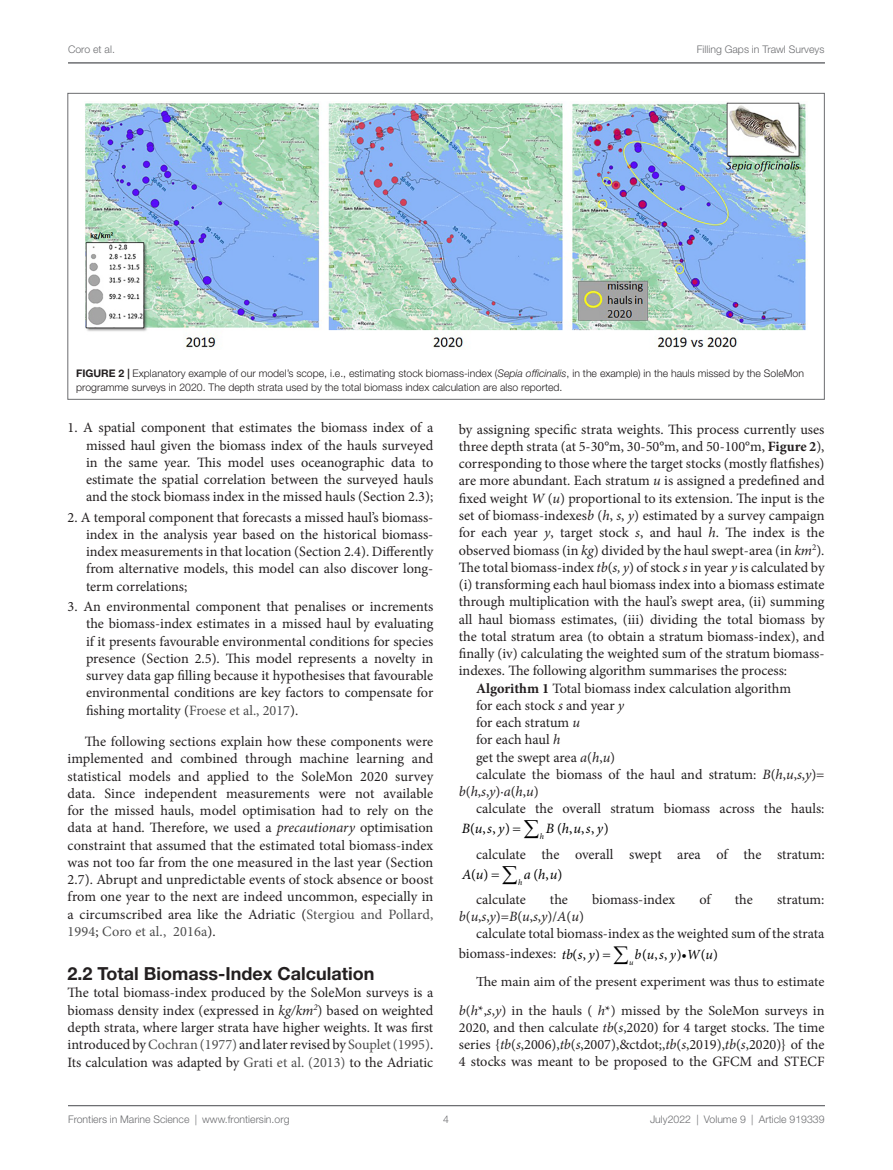
<style>
.page{position:relative;width:893px;height:1170px;background:#fff}
.page>*{position:absolute;margin:0;border:0;box-sizing:border-box;transform-origin:0 0}
.SecHeadB{font:700 18px "Helvetica Neue LT Std";color:#231f20}
.ParaIndent{font:14.4px "Minion Pro";color:#231f20}
.ParaIndent-2{font:14.25px/17.2px "Minion Pro";color:#231f20;text-align:justify}
.Para{font:14.25px/17.2px "Minion Pro";color:#231f20;text-align:justify}
.LNL{font:14.25px/17.2px "Minion Pro";color:#231f20;text-align:justify}
.LNF{font:14.25px/17.2px "Minion Pro";letter-spacing:-.005em;color:#231f20;text-align:justify}
.LN{font:14.25px/17.2px "Minion Pro";color:#231f20;text-align:justify}
.t1{font:14.25px "Minion Pro";color:#000}
.t2{font:italic 14.25px "Minion Pro";letter-spacing:.345em;color:#000}
.t3{font:13.95px "Minion Pro";color:#000}
.t4{font:italic 13.95px "Minion Pro";letter-spacing:.39em;color:#000}
.ParaIndent-3{font:13.8px/28.5px "Minion Pro";color:#231f20;text-align:right}
.FigCaption{font:300 10.5px/14.2px "Helvetica Neue LT Std";color:#231f20}
.t5{font:300 10.5px "Helvetica Neue LT Std";color:#6c6d70}
.t6{font:italic 8.25px "Minion Pro";color:#000}
.t7{font:italic 8.1px "Minion Pro";color:#000}
.s1{font-weight:700}
.s2{font-style:italic}
.s3{color:#4d4d4d}
.s4{font-size:13.8px}
.s5{font-style:italic;font-size:13.8px}
</style>
<div class="page">
<hr style="left:68px;top:63px;width:757px;height:1px;background:#6c6d70">
<hr style="left:68px;top:1105px;width:757px;height:1px;background:#6c6d70">
<img style="left:85px;top:102px;width:721px;height:247px">
<p class="t5" style="left:68px;top:43px;width:48px">Coro et al.</p>
<p class="t5" style="left:697px;top:43px;width:129px">Filling Gaps in Trawl Surveys</p>
<p class="FigCaption" style="left:76px;top:365px;width:729px"><span class="s1">FIGURE 2 |</span> Explanatory example of our model’s scope, i.e., estimating stock biomass-index (<span class="s2">Sepia officinalis</span>, in the example) in the hauls missed by the SoleMon programme surveys in 2020. The depth strata used by the total biomass index calculation are also reported.</p>
<p class="LNF" style="left:86px;top:419px;width:349px;text-indent:-18px">1. A spatial component that estimates the biomass index of a missed haul given the biomass index of the hauls surveyed in the same year. This model uses oceanographic data to estimate the spatial correlation between the surveyed hauls and the stock biomass index in the missed hauls (Section 2.3);</p>
<p class="LN" style="left:86px;top:508px;width:349px;text-indent:-18px">2. A temporal component that forecasts a missed haul’s biomass&shy;index in the analysis year based on the historical biomass&shy;index measurements in that location (Section 2.4). Differently from alternative models, this model can also discover long&shy;term correlations;</p>
<p class="LNL" style="left:86px;top:598px;width:349px;text-indent:-18px">3. An environmental component that penalises or increments the biomass-index estimates in a missed haul by evaluating if it presents favourable environmental conditions for species presence (Section 2.5). This model represents a novelty in survey data gap filling because it hypothesises that favourable environmental conditions are key factors to compensate for fishing mortality (<span class="s3">Froese et al., 2017</span>).</p>
<p class="ParaIndent-2" style="left:68px;top:733px;width:367px;text-indent:17px">The following sections explain how these components were implemented and combined through machine learning and statistical models and applied to the SoleMon 2020 survey data. Since independent measurements were not available for the missed hauls, model optimisation had to rely on the data at hand. Therefore, we used a <span class="s2">precautionary</span> optimisation constraint that assumed that the estimated total biomass-index was not too far from the one measured in the last year (Section 2.7). Abrupt and unpredictable events of stock absence or boost from one year to the next are indeed uncommon, especially in a circumscribed area like the Adriatic (<span class="s3">Stergiou and Pollard, 1994</span>; <span class="s3">Coro et al., 2016a</span>).</p>
<p class="SecHeadB" style="left:68px;top:962px;width:308px">2.2 Total Biomass-Index Calculation</p>
<p class="Para" style="left:68px;top:984px;width:367px">The total biomass-index produced by the SoleMon surveys is a biomass density index (expressed in <span class="s2">kg/km</span><sup>2</sup>) based on weighted depth strata, where larger strata have higher weights. It was first introduced by <span class="s3">Cochran (1977)</span> and later revised by <span class="s3">Souplet (1995)</span>.<br>Its calculation was adapted by <span class="s3">Grati et al. (2013)</span> to the Adriatic</p>
<p class="Para" style="left:459px;top:420px;width:367px">by assigning specific strata weights. This process currently uses three depth strata (at 5-30°m, 30-50°m, and 50-100°m, <span class="s1">Figure 2</span>), corresponding to those where the target stocks (mostly flatfishes) are more abundant. Each stratum <span class="s2">u</span> is assigned a predefined and fixed weight <span class="s2">W</span> (<span class="s2">u</span>) proportional to its extension. The input is the set of biomass-indexes<span class="s2">b</span> (<span class="s2">h</span>, <span class="s2">s</span>, <span class="s2">y</span>) estimated by a survey campaign for each year <span class="s2">y</span>, target stock <span class="s2">s</span>, and haul <span class="s2">h</span>. The index is the observed biomass (in <span class="s2">kg</span>) divided by the haul swept-area (in <span class="s2">km</span><sup>2</sup>).<br>The total biomass-index <span class="s2">tb</span>(<span class="s2">s, y</span>) of stock <span class="s2">s</span> in year <span class="s2">y</span> is calculated by (i) transforming each haul biomass index into a biomass estimate through multiplication with the haul’s swept area, (ii) summing all haul biomass estimates, (iii) dividing the total biomass by the total stratum area (to obtain a stratum biomass-index), and finally (iv) calculating the weighted sum of the stratum biomass&shy;indexes. The following algorithm summarises the process:</p>
<p class="ParaIndent-2" style="left:476px;top:679px;width:316px"><span class="s1">Algorithm 1</span> Total biomass index calculation algorithm</p>
<p class="ParaIndent-2" style="left:476px;top:696px;width:150px">for each stock <span class="s2">s</span> and year <span class="s2">y</span></p>
<p class="ParaIndent-2" style="left:476px;top:714px;width:106px">for each stratum <span class="s2">u</span></p>
<p class="ParaIndent-2" style="left:476px;top:731px;width:86px">for each haul <span class="s2">h</span></p>
<p class="ParaIndent-2" style="left:476px;top:748px;width:141px">get the swept area <span class="s2">a</span>(<span class="s2">h</span>,<span class="s2">u</span>)</p>
<p class="ParaIndent-2" style="left:459px;top:765px;width:367px;text-indent:17px">calculate the biomass of the haul and stratum: <span class="s2">B</span>(<span class="s2">h</span>,<span class="s2">u</span>,<span class="s2">s</span>,<span class="s2">y</span>)= <span class="s2">b</span>(<span class="s2">h</span>,<span class="s2">s</span>,<span class="s2">y</span>)·<span class="s2">a</span>(<span class="s2">h</span>,<span class="s2">u</span>)</p>
<p class="ParaIndent-2" style="left:476px;top:800px;width:350px">calculate the overall stratum biomass across the hauls:</p>
<p class="t2" style="left:462px;top:819px;width:44px">Busy</p>
<p class="t2" style="left:546px;top:819px;width:59px">Bhusy</p>
<p class="t6" style="left:540px;top:831px;width:6px">h</p>
<p class="t1" style="left:470px;top:819px;width:140px">(,,) ∑ (,,,)</p>
<p class="ParaIndent" style="left:476px;top:844px;width:350px">calculate the overall swept area of the stratum:</p>
<p class="t2" style="left:462px;top:865px;width:23px">A u</p>
<p class="t2" style="left:524px;top:865px;width:35px">ahu</p>
<p class="t6" style="left:518px;top:877px;width:6px">h</p>
<p class="t1" style="left:471px;top:865px;width:93px">() ∑ (,)</p>
<p class="ParaIndent-2" style="left:476px;top:891px;width:51px">calculate</p>
<p class="ParaIndent-2" style="left:550px;top:891px;width:20px">the</p>
<p class="ParaIndent-2" style="left:592px;top:891px;width:85px">biomass-index</p>
<p class="ParaIndent-2" style="left:699px;top:891px;width:13px">of</p>
<p class="ParaIndent-2" style="left:735px;top:891px;width:20px">the</p>
<p class="ParaIndent-2" style="left:777px;top:891px;width:49px">stratum:</p>
<p class="ParaIndent-2" style="left:459px;top:907px;width:127px"><span class="s2">b</span>(<span class="s2">u</span>,<span class="s2">s</span>,<span class="s2">y</span>)=<span class="s2">B</span>(<span class="s2">u</span>,<span class="s2">s</span>,<span class="s2">y</span>)/<span class="s2">A</span>(<span class="s2">u</span>)</p>
<p class="ParaIndent-2" style="left:459px;top:923px;width:367px;line-height:19.5px;text-indent:17px">calculate total biomass-index as the weighted sum of the strata biomass-indexes: <sub>tb</sub> <sub>s</sub> <sub>y</sub></p>
<p class="t3" style="left:613px;top:945px;width:106px">∑ ,,)• ()</p>
<p class="ParaIndent-3" style="left:459px;top:967px;width:367px">The main aim of the present experiment was thus to estimate <span class="s2">b</span>(<span class="s2">h</span>*,<span class="s2">s</span>,<span class="s2">y</span>) in the hauls ( <span class="s2">h</span>*) missed by the SoleMon surveys in</p>
<p class="ParaIndent-2" style="left:459px;top:1018px;width:367px"><span class="s4">2020, and then calculate</span> <span class="s5">tb</span>(<span class="s2">s</span>,2020) for 4 target stocks. The time series {<span class="s2">tb</span>(<span class="s2">s</span>,2006),<span class="s2">tb</span>(<span class="s2">s</span>,2007),&amp;ctdot;,<span class="s2">tb</span>(<span class="s2">s</span>,2019),<span class="s2">tb</span>(<span class="s2">s</span>,2020)} of the 4 stocks was meant to be proposed to the GFCM and STECF</p>
<p class="t4" style="left:635px;top:945px;width:80px">busy Wu</p>
<p class="t3" style="left:573px;top:945px;width:29px">(, )</p>
<p class="t3" style="left:642px;top:945px;width:6px">(</p>
<p class="t7" style="left:629px;top:956px;width:6px">u</p>
<p class="t5" style="left:68px;top:1112px;width:223px">Frontiers in Marine Science | www.frontiersin.org</p>
<p class="t5" style="left:443px;top:1112px;width:7px">4</p>
<p class="t5" style="left:650px;top:1112px;width:176px">July2022 | Volume 9 | Article 919339</p>
</div>
